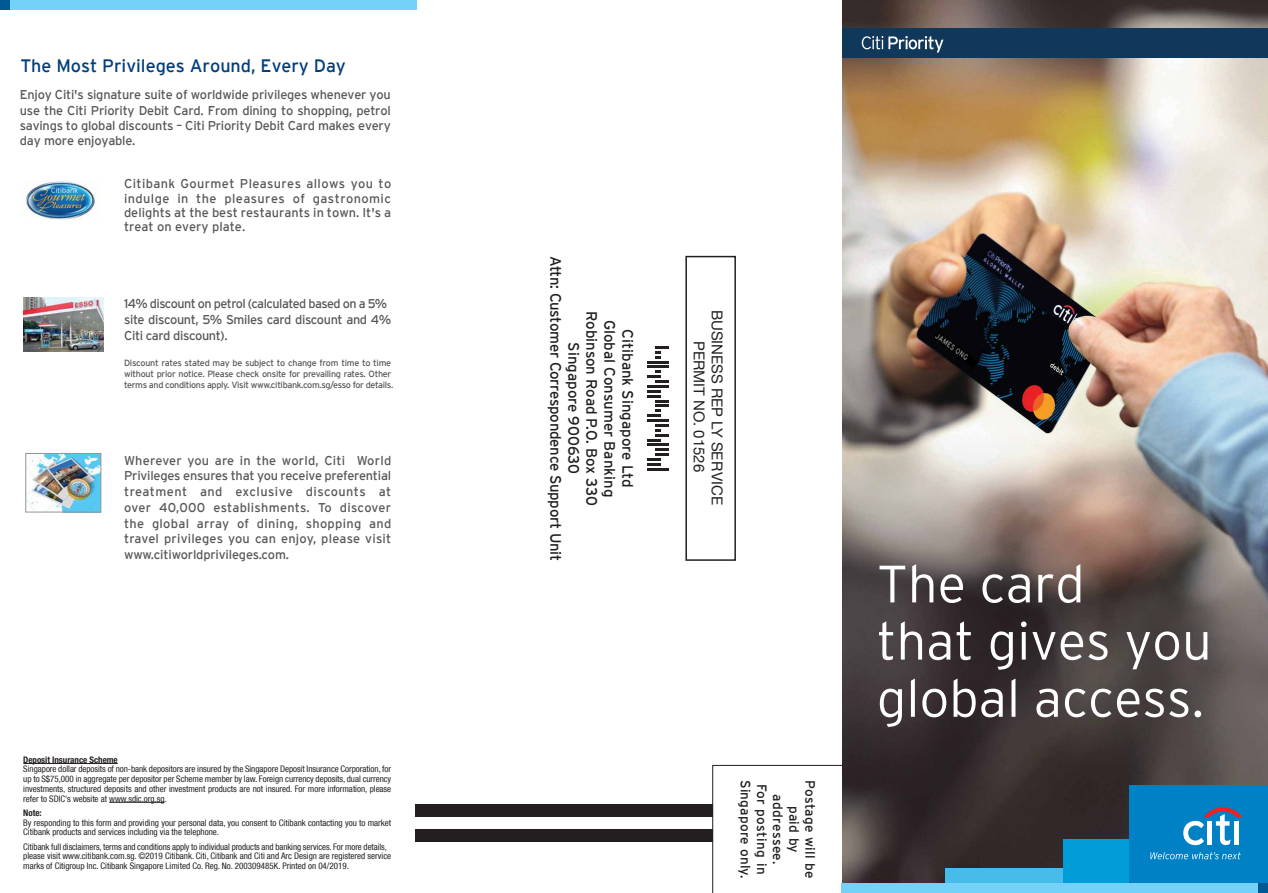
<style>
.page{position:relative;width:1268px;height:893px;background:#fff}
.page>*{position:absolute;margin:0;border:0;box-sizing:border-box;transform-origin:0 0}
.t1{font:300 52.5px/57.2px "Interstate";color:#fff}
.t2{font:18px "Interstate";color:#003d7b}
.t3{font:15px/18px "Interstate";letter-spacing:-.005em;color:#231f20;text-align:center}
.t4{font:15px/18px "Helvetica Neue";color:#231f20;text-align:center}
.t5{font:13.5px/16.2px "Interstate";letter-spacing:.02em;color:#231f20;text-align:center}
.t6{font:12.75px/15.8px "Interstate";letter-spacing:-.015em;color:#58595b;text-align:justify}
.t7{font:12.75px/15.8px "Interstate";letter-spacing:-.04em;color:#58595b}
.t8{font:condensed 9px/9.8px "Helvetica Neue";color:#231f20}
.t9{font:9px/10.8px "Interstate";letter-spacing:-.04em;color:#58595b}
.t10{font:700 condensed 9px "Helvetica Neue";letter-spacing:-.005em;color:#231f20}
</style>
<div class="page">
<img style="left:842px;top:0;width:425px;height:883px">
<div style="left:842px;top:29px;width:425px;height:29px;background:#10385a"></div>
<div style="left:1128px;top:786px;width:139px;height:97px;background:#0081c6"></div>
<svg style="left:1183px;top:807px;width:58px;height:38px"></svg>
<hr style="left:1234px;top:821px;width:4px;height:24px;background:#fff">
<svg style="left:1150px;top:852px;width:90px;height:7px"></svg>
<div style="left:944px;top:868px;width:119px;height:15px;background:#47bbe9"></div>
<div style="left:1063px;top:839px;width:65px;height:44px;background:#009dd9"></div>
<div style="left:841px;top:883px;width:426px;height:10px;background:#74d1f7"></div>
<div style="left:1257px;top:883px;width:10px;height:10px;background:#005992"></div>
<svg style="left:711px;top:765px;width:133px;height:128px"></svg>
<div style="left:415px;top:829px;width:297px;height:13px;background:#231f20"></div>
<hr style="left:647px;top:366px;width:21px;height:2px;background:#231f20">
<hr style="left:647px;top:361px;width:21px;height:2px;background:#231f20">
<svg style="left:655px;top:346px;width:13px;height:12px"></svg>
<hr style="left:647px;top:385px;width:21px;height:2px;background:#231f20">
<svg style="left:655px;top:380px;width:13px;height:3px"></svg>
<hr style="left:647px;top:375px;width:14px;height:3px;background:#231f20">
<svg style="left:655px;top:371px;width:6px;height:2px"></svg>
<hr style="left:647px;top:419px;width:21px;height:3px;background:#231f20">
<hr style="left:647px;top:414px;width:14px;height:3px;background:#231f20">
<svg style="left:647px;top:390px;width:21px;height:22px"></svg>
<hr style="left:647px;top:444px;width:21px;height:2px;background:#231f20">
<svg style="left:647px;top:424px;width:21px;height:17px"></svg>
<svg style="left:647px;top:463px;width:14px;height:2px"></svg>
<hr style="left:647px;top:458px;width:14px;height:3px;background:#231f20">
<svg style="left:655px;top:449px;width:13px;height:7px"></svg>
<hr style="left:647px;top:468px;width:21px;height:2px;background:#231f20">
<div style="left:685px;top:256px;width:50px;height:305px;border:2px solid #231f20"></div>
<div style="left:415px;top:804px;width:297px;height:12px;background:#231f20"></div>
<hr style="left:23px;top:763px;width:95px;height:1px;background:#231f20">
<hr style="left:109px;top:802px;width:55px;height:1px;background:#231f20">
<img style="left:26px;top:180px;width:73px;height:40px">
<img style="left:27px;top:455px;width:72px;height:55px">
<div style="left:25px;top:453px;width:76px;height:59px;border:1px solid #939598"></div>
<img style="left:23px;top:297px;width:81px;height:55px">
<div style="left:0;top:0;width:417px;height:10px;background:#74d1f7"></div>
<div style="left:0;top:0;width:10px;height:10px;background:#005992"></div>
<svg style="left:861px;top:36px;width:82px;height:16px"></svg>
<h2 class="t2" style="left:20px;top:56px;width:327px">The Most Privileges Around, Every Day</h2>
<h3 class="t6" style="left:20px;top:87px;width:372px;line-height:15.3px">Enjoy Citi's signature suite of worldwide privileges whenever you use the Citi Priority Debit Card. From dining to shopping, petrol savings to global discounts – Citi Priority Debit Card makes every day more enjoyable.</h3>
<h3 class="t6" style="left:124px;top:177px;width:269px;line-height:14.2px">Citibank Gourmet Pleasures allows you to indulge in the pleasures of gastronomic delights at the best restaurants in town. It's a treat on every plate.</h3>
<h3 class="t7" style="left:124px;top:296px;width:268px">14% discount on petrol (calculated based on a 5% site discount, 5% Smiles card discount and 4%<br>Citi card discount).</h3>
<p class="t9" style="left:124px;top:358px;width:271px">Discount rates stated may be subject to change from time to time without prior notice. Please check onsite for prevailing rates. Other terms and conditions apply. Visit www.citibank.com.sg/esso for details.</p>
<p class="t6" style="left:124px;top:452px;width:269px">Wherever you are in the world, Citi World Privileges ensures that you receive preferential treatment and exclusive discounts at over 40,000 establishments. To discover the global array of dining, shopping and travel privileges you can enjoy, please visit www.citiworldprivileges.com.</p>
<p class="t10" style="left:23px;top:752px;width:96px">Deposit Insurance Scheme</p>
<p class="t8" style="left:23px;top:765px;width:369px;text-align:justify">Singapore dollar deposits of non-bank depositors are insured by the Singapore Deposit Insurance Corporation, for up to S$75,000 in aggregate per depositor per Scheme member by law. Foreign currency deposits, dual currency investments, structured deposits and other investment products are not insured. For more information, please refer to SDIC's website at www.sdic.org.sg.</p>
<p class="t10" style="left:23px;top:805px;width:20px">Note:</p>
<p class="t8" style="left:23px;top:818px;width:369px">By responding to this form and providing your personal data, you consent to Citibank contacting you to market<br>Citibank products and services including via the telephone.</p>
<p class="t8" style="left:23px;top:842px;width:369px">Citibank full disclaimers, terms and conditions apply to individual products and banking services. For more details, please visit www.citibank.com.sg. ©2019 Citibank. Citi, Citibank and Citi and Arc Design are registered service marks of Citigroup Inc. Citibank Singapore Limited Co. Reg. No. 200309485K. Printed on 04/2019.</p>
<h3 class="t3" style="left:636px;top:256px;width:307px;rotate:90deg">Citibank Singapore Ltd<br>Global Consumer Banking<br>Robinson Road P.O. Box 330<br>Singapore 900630<br>Attn: Customer Correspondence Support Unit</h3>
<h3 class="t4" style="left:725px;top:310px;width:197px;rotate:90deg">BUSINESS REP LY SERVICE<br>PERMIT NO. 01526</h3>
<h3 class="t5" style="left:818px;top:780px;width:100px;rotate:90deg">Postage will be paid by addressee.<br>For posting in<br>Singapore only.</h3>
<h1 class="t1" style="left:876px;top:556px;width:336px">The card<br>that gives you global access.</h1>
</div>
